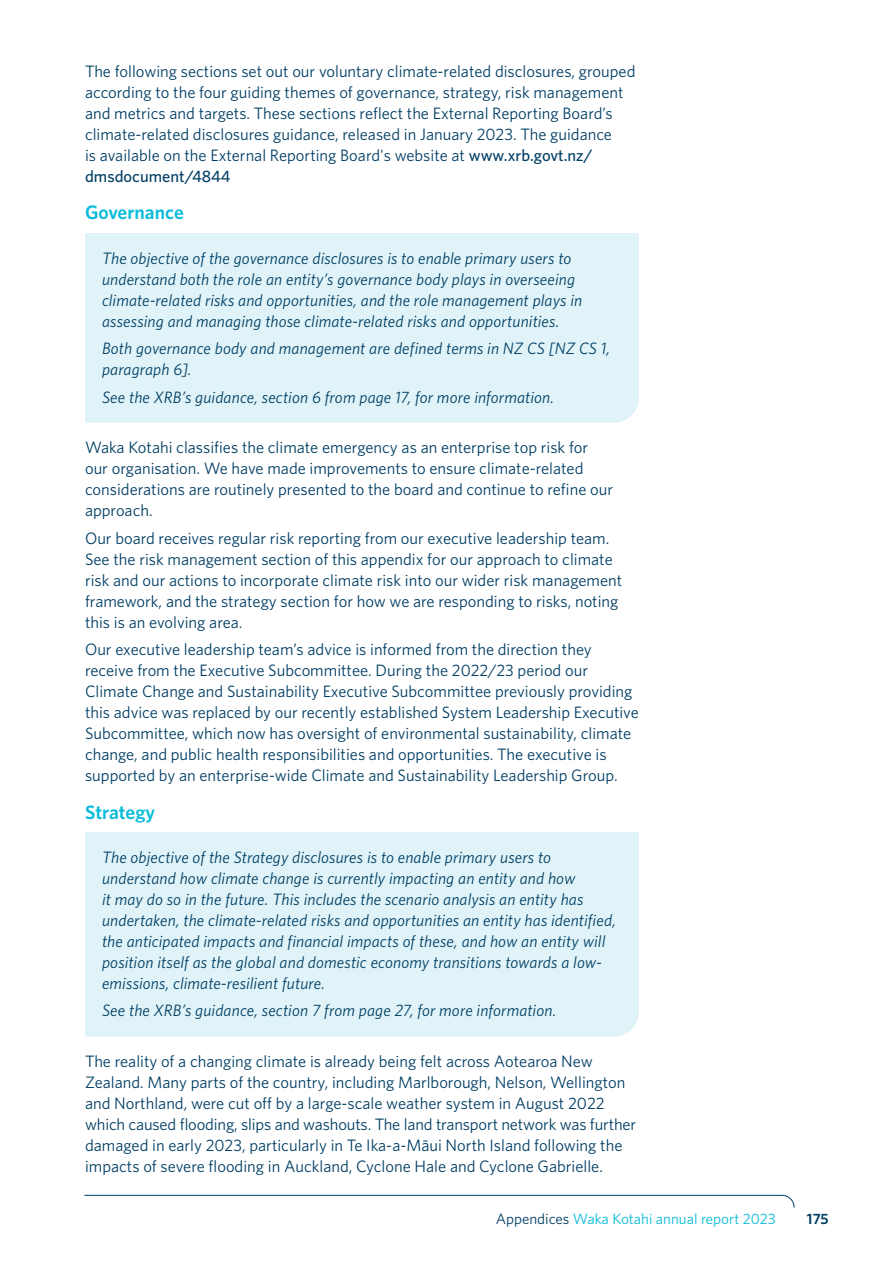
<style>
.page{position:relative;width:893px;height:1263px;background:#fff}
.page>*{position:absolute;margin:0;border:0;box-sizing:border-box;transform-origin:0 0}
.title_2_-_teal{font:600 19.5px "Whitney";color:#07bbda}
.body{font:16.5px/21px "Whitney";color:#003e64}
.body-2{font:italic 16.5px/21px "Whitney";letter-spacing:.01em;color:#003e64}
.t1{font:15px "Whitney";color:#07bbda}
.t2{font:600 15px "Whitney";color:#003e64}
.s1{font-weight:500}
.s2{color:#003e64}
</style>
<div class="page">
<div style="left:85px;top:234px;width:554px;height:113px;background:#dff3f8"></div>
<div style="left:85px;top:324px;width:554px;height:71px;background:#dff3f8"></div>
<div style="left:85px;top:395px;width:554px;height:28px;background:#dff3f8"></div>
<div style="left:85px;top:833px;width:554px;height:176px;background:#dff3f8"></div>
<div style="left:85px;top:1009px;width:554px;height:27px;background:#dff3f8"></div>
<svg style="left:84px;top:1194px;width:711px;height:14px"></svg>
<p class="body" style="left:85px;top:60px;width:552px">The following sections set out our voluntary climate-related disclosures, grouped according to the four guiding themes of governance, strategy, risk management and metrics and targets. These sections reflect the External Reporting Board’s climate-related disclosures guidance, released in January 2023. The guidance<br>is available on the External Reporting Board's website at <span class="s1">www.xrb.govt.nz/ dmsdocument/4844</span></p>
<h2 class="title_2_-_teal" style="left:85px;top:200px;width:100px">Governance</h2>
<p class="body-2" style="left:102px;top:247px;width:482px">The objective of the governance disclosures is to enable primary users to understand both the role an entity’s governance body plays in overseeing climate-related risks and opportunities, and the role management plays in assessing and managing those climate-related risks and opportunities.</p>
<p class="body-2" style="left:102px;top:337px;width:509px">Both governance body and management are defined terms in NZ CS [NZ CS 1, paragraph 6].</p>
<p class="body-2" style="left:102px;top:386px;width:453px">See the XRB’s guidance, section 6 from page 17, for more information.</p>
<p class="body" style="left:85px;top:437px;width:530px">Waka Kotahi classifies the climate emergency as an enterprise top risk for our organisation. We have made improvements to ensure climate-related considerations are routinely presented to the board and continue to refine our approach.</p>
<p class="body" style="left:85px;top:527px;width:539px">Our board receives regular risk reporting from our executive leadership team.<br>See the risk management section of this appendix for our approach to climate risk and our actions to incorporate climate risk into our wider risk management framework, and the strategy section for how we are responding to risks, noting this is an evolving area.</p>
<p class="body" style="left:85px;top:638px;width:555px">Our executive leadership team’s advice is informed from the direction they receive from the Executive Subcommittee. During the 2022/23 period our Climate Change and Sustainability Executive Subcommittee previously providing this advice was replaced by our recently established System Leadership Executive Subcommittee, which now has oversight of environmental sustainability, climate change, and public health responsibilities and opportunities. The executive is supported by an enterprise-wide Climate and Sustainability Leadership Group.</p>
<h2 class="title_2_-_teal" style="left:85px;top:799px;width:72px">Strategy</h2>
<p class="body-2" style="left:102px;top:846px;width:515px">The objective of the Strategy disclosures is to enable primary users to understand how climate change is currently impacting an entity and how<br>it may do so in the future. This includes the scenario analysis an entity has undertaken, the climate-related risks and opportunities an entity has identified, the anticipated impacts and financial impacts of these, and how an entity will position itself as the global and domestic economy transitions towards a low&shy;emissions, climate-resilient future.</p>
<p class="body-2" style="left:102px;top:1000px;width:456px">See the XRB’s guidance, section 7 from page 27, for more information.</p>
<p class="body" style="left:85px;top:1050px;width:553px">The reality of a changing climate is already being felt across Aotearoa New Zealand. Many parts of the country, including Marlborough, Nelson, Wellington and Northland, were cut off by a large-scale weather system in August 2022 which caused flooding, slips and washouts. The land transport network was further damaged in early 2023, particularly in Te Ika-a-Māui North Island following the impacts of severe flooding in Auckland, Cyclone Hale and Cyclone Gabrielle.</p>
<p class="t1" style="left:496px;top:1209px;width:281px"><span class="s2">Appendices</span> Waka Kotahi annual report 2023</p>
<p class="t2" style="left:807px;top:1208px;width:23px">175</p>
</div>
